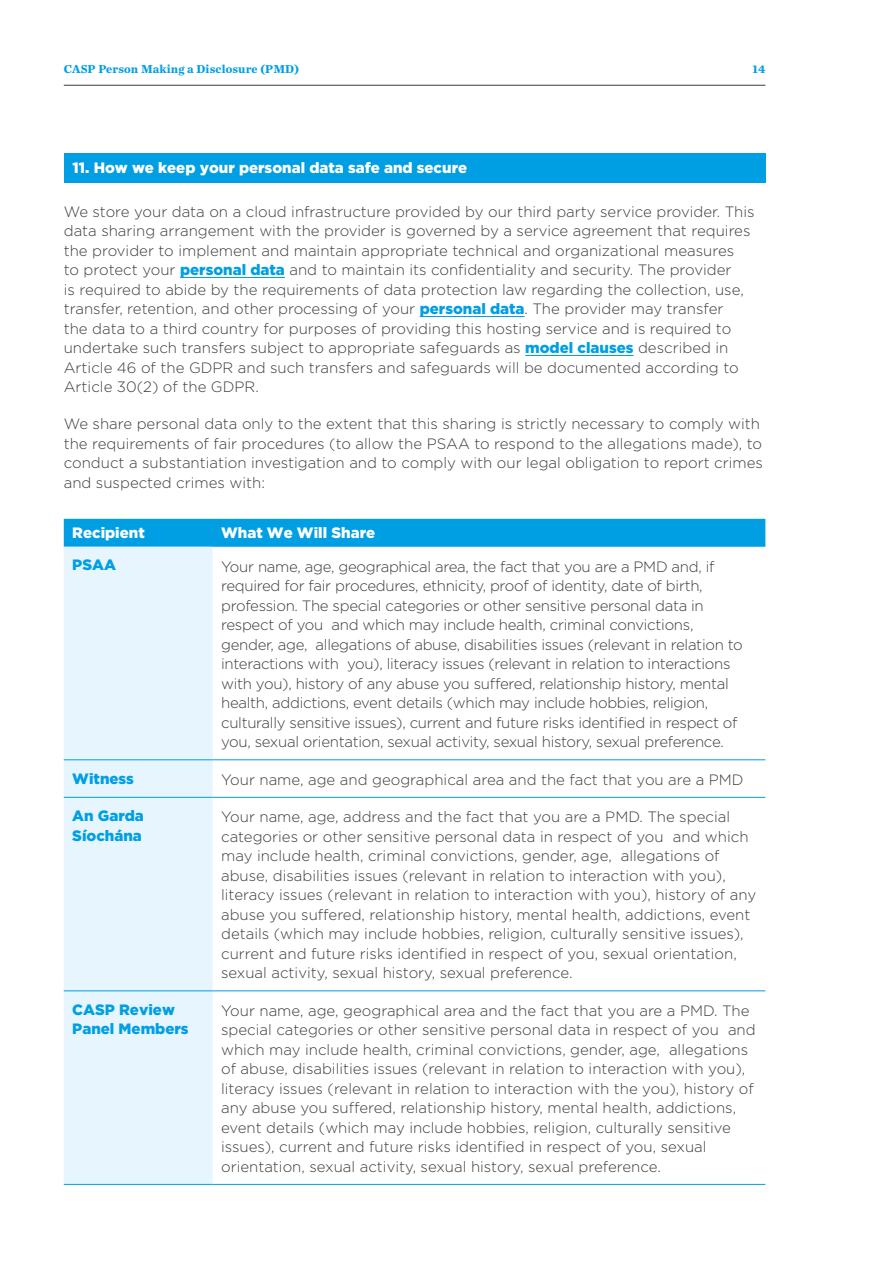
<style>
.page{position:relative;width:893px;height:1263px;background:#fff}
.page>*{position:absolute;margin:0;border:0;box-sizing:border-box;transform-origin:0 0}
.t1{font:300 15px/19.5px "Gotham";color:#3c3c3b}
.t2{font:300 15px/19.5px "Gotham";letter-spacing:-.02em;color:#3c3c3b}
.t3{font:900 15px "Gotham";color:#fff}
.t4{font:900 15px/19.5px "Gotham";color:#009fe3}
.t5{font:700 12px "Chronicle Text G2";letter-spacing:.01em;color:#009fe3}
.s1{font-weight:900;color:#009fe3}
</style>
<div class="page">
<hr style="left:64px;top:85px;width:701px;height:1px;background:#3c3c3b">
<div style="left:64px;top:153px;width:701px;height:30px;background:#009fe3"></div>
<hr style="left:180px;top:277px;width:105px;height:1px;background:#009fe3">
<hr style="left:420px;top:316px;width:105px;height:1px;background:#009fe3">
<hr style="left:525px;top:355px;width:108px;height:1px;background:#009fe3">
<div style="left:64px;top:519px;width:701px;height:28px;background:#009fe3"></div>
<div style="left:64px;top:547px;width:149px;height:637px;background:#e6f5fe"></div>
<hr style="left:64px;top:759px;width:149px;height:1px;background:#009fe3">
<hr style="left:213px;top:759px;width:552px;height:1px;background:#009fe3">
<hr style="left:64px;top:797px;width:149px;height:1px;background:#009fe3">
<hr style="left:213px;top:797px;width:552px;height:1px;background:#009fe3">
<hr style="left:64px;top:990px;width:149px;height:1px;background:#009fe3">
<hr style="left:213px;top:990px;width:552px;height:1px;background:#009fe3">
<hr style="left:64px;top:1184px;width:149px;height:1px;background:#009fe3">
<hr style="left:213px;top:1184px;width:552px;height:1px;background:#009fe3">
<p class="t5" style="left:64px;top:60px;width:237px">CASP Person Making a Disclosure (PMD)</p>
<p class="t5" style="left:753px;top:60px;width:14px">14</p>
<p class="t3" style="left:73px;top:159px;width:396px">11. How we keep your personal data safe and secure</p>
<p class="t1" style="left:64px;top:201px;width:692px">We store your data on a cloud infrastructure provided by our third party service provider. This data sharing arrangement with the provider is governed by a service agreement that requires the provider to implement and maintain appropriate technical and organizational measures<br>to protect your <span class="s1">personal data</span> and to maintain its confidentiality and security. The provider<br>is required to abide by the requirements of data protection law regarding the collection, use, transfer, retention, and other processing of your <span class="s1">personal data</span>. The provider may transfer<br>the data to a third country for purposes of providing this hosting service and is required to undertake such transfers subject to appropriate safeguards as <span class="s1">model clauses</span> described in Article 46 of the GDPR and such transfers and safeguards will be documented according to Article 30(2) of the GDPR.</p>
<p class="t1" style="left:64px;top:413px;width:701px">We share personal data only to the extent that this sharing is strictly necessary to comply with the requirements of fair procedures (to allow the PSAA to respond to the allegations made), to conduct a substantiation investigation and to comply with our legal obligation to report crimes and suspected crimes with:</p>
<p class="t3" style="left:72px;top:524px;width:74px">Recipient</p>
<p class="t3" style="left:221px;top:524px;width:156px">What We Will Share</p>
<p class="t4" style="left:72px;top:555px;width:45px">PSAA</p>
<p class="t2" style="left:221px;top:556px;width:523px">Your name, age, geographical area, the fact that you are a PMD and, if required for fair procedures, ethnicity, proof of identity, date of birth, profession. The special categories or other sensitive personal data in respect of you and which may include health, criminal convictions, gender, age, allegations of abuse, disabilities issues (relevant in relation to interactions with you), literacy issues (relevant in relation to interactions with you), history of any abuse you suffered, relationship history, mental health, addictions, event details (which may include hobbies, religion, culturally sensitive issues), current and future risks identified in respect of you, sexual orientation, sexual activity, sexual history, sexual preference.</p>
<p class="t4" style="left:72px;top:768px;width:63px">Witness</p>
<p class="t1" style="left:221px;top:769px;width:524px">Your name, age and geographical area and the fact that you are a PMD</p>
<p class="t4" style="left:72px;top:806px;width:73px">An Garda<br>Síochána</p>
<p class="t1" style="left:221px;top:807px;width:537px">Your name, age, address and the fact that you are a PMD. The special categories or other sensitive personal data in respect of you and which may include health, criminal convictions, gender, age, allegations of abuse, disabilities issues (relevant in relation to interaction with you), literacy issues (relevant in relation to interaction with you), history of any abuse you suffered, relationship history, mental health, addictions, event details (which may include hobbies, religion, culturally sensitive issues), current and future risks identified in respect of you, sexual orientation, sexual activity, sexual history, sexual preference.</p>
<p class="t4" style="left:72px;top:999px;width:118px">CASP Review<br>Panel Members</p>
<p class="t1" style="left:221px;top:1000px;width:536px">Your name, age, geographical area and the fact that you are a PMD. The special categories or other sensitive personal data in respect of you and which may include health, criminal convictions, gender, age, allegations of abuse, disabilities issues (relevant in relation to interaction with you), literacy issues (relevant in relation to interaction with the you), history of any abuse you suffered, relationship history, mental health, addictions, event details (which may include hobbies, religion, culturally sensitive issues), current and future risks identified in respect of you, sexual orientation, sexual activity, sexual history, sexual preference.</p>
</div>
